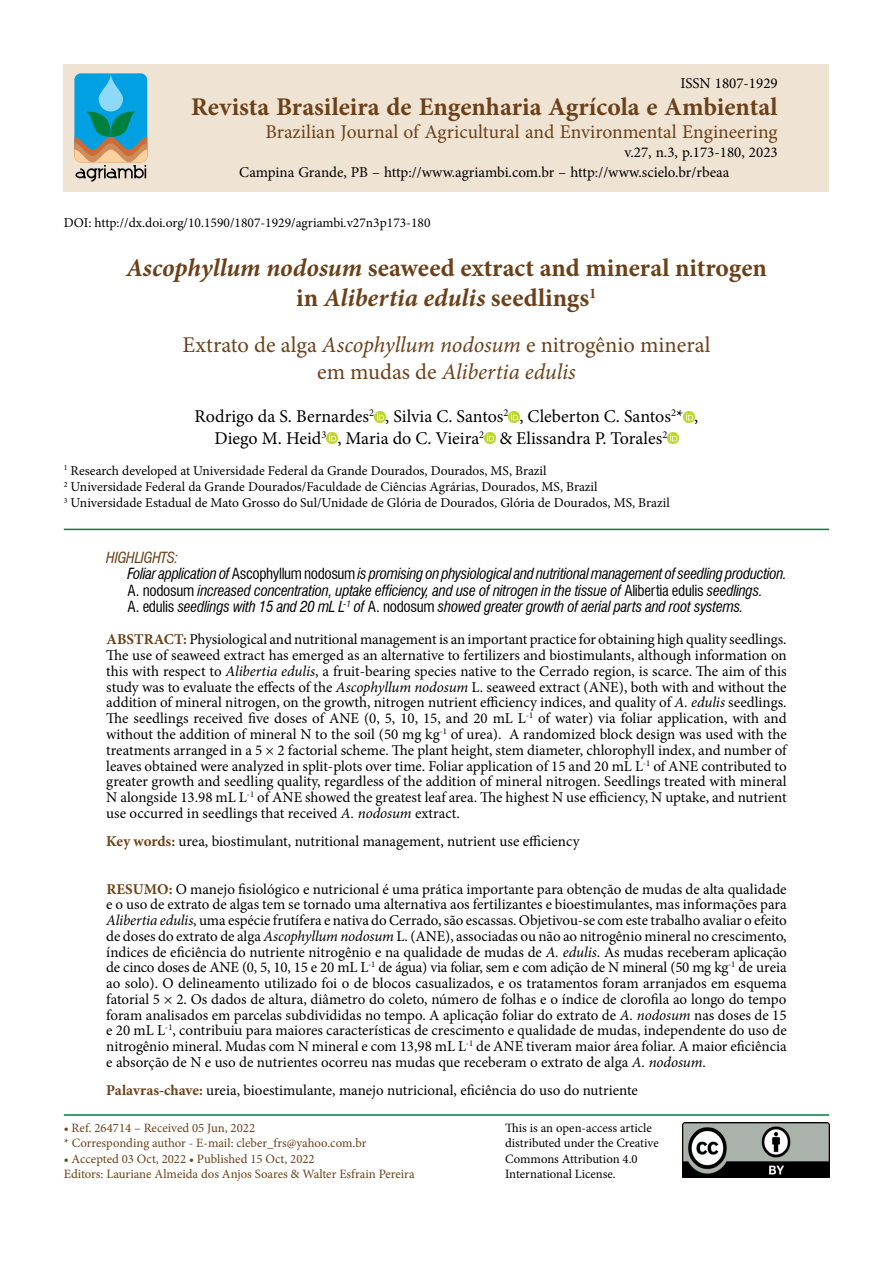
<style>
.page{position:relative;width:893px;height:1263px;background:#fff}
.page>*{position:absolute;margin:0;border:0;box-sizing:border-box;transform-origin:0 0}
.t1{font:700 25.5px/30.6px "Minion Pro";letter-spacing:-.005em;color:#6c4119;text-align:center}
.t2{font:22.5px/27px "Minion Pro";color:#6c4119;text-align:center}
.t3{font:19.5px "Minion Pro";color:#6c4119}
.t4{font:18px/21.6px "Minion Pro";color:#000}
.t5{font:15px/15.8px "Minion Pro";color:#000;text-align:justify}
.t6{font:italic condensed 15px/16.5px "Swiss 721 BT";letter-spacing:-.02em;color:#000}
.t7{font:13.5px/16.2px "Minion Pro";color:#000}
.t8{font:12.75px/15.3px "Minion Pro";color:#6c4119}
.t9{font:12.75px/15.3px "Minion Pro";color:#000}
.s1{font-style:italic}
.s2{color:#6c4119}
.s3{font-style:normal}
.s4{font-weight:700;color:#6c4119}
</style>
<div class="page">
<div style="left:64px;top:64px;width:765px;height:127px;background:#efe3d4"></div>
<img style="left:682px;top:1123px;width:147px;height:55px">
<svg style="left:74px;top:73px;width:73px;height:109px;background:#53a2b4"></svg>
<hr style="left:64px;top:1114px;width:765px;height:2px;background:#007f3e">
<svg style="left:374px;top:411px;width:11px;height:11px"></svg>
<svg style="left:508px;top:411px;width:11px;height:11px"></svg>
<svg style="left:683px;top:411px;width:11px;height:11px"></svg>
<svg style="left:326px;top:433px;width:11px;height:11px"></svg>
<svg style="left:484px;top:433px;width:11px;height:11px"></svg>
<svg style="left:667px;top:433px;width:11px;height:11px"></svg>
<hr style="left:64px;top:529px;width:765px;height:1px;background:#007f3e">
<p class="t5" style="left:680px;top:76px;width:99px">ISSN 1807-1929</p>
<h1 class="t1" style="left:191px;top:91px;width:588px">Revista Brasileira de Engenharia Agrícola e Ambiental</h1>
<h3 class="t3" style="left:265px;top:119px;width:514px">Brazilian Journal of Agricultural and Environmental Engineering</h3>
<p class="t5" style="left:624px;top:145px;width:155px">v.27, n.3, p.173-180, 2023</p>
<p class="t5" style="left:239px;top:164px;width:492px">Campina Grande, PB – http://www.agriambi.com.br – http://www.scielo.br/rbeaa</p>
<p class="t7" style="left:64px;top:215px;width:368px">DOI: http://dx.doi.org/10.1590/1807-1929/agriambi.v27n3p173-180</p>
<h1 class="t1" style="left:126px;top:252px;width:642px"><span class="s1">Ascophyllum nodosum</span> seaweed extract and mineral nitrogen in <span class="s1">Alibertia edulis</span> seedlings<sup>1</sup></h1>
<h2 class="t2" style="left:183px;top:332px;width:529px">Extrato de alga <span class="s1">Ascophyllum nodosum</span> e nitrogênio mineral em mudas de <span class="s1">Alibertia edulis</span></h2>
<p class="t4" style="left:215px;top:406px;width:485px;text-indent:-20px">Rodrigo da S. Bernardes<sup>2</sup> , Silvia C. Santos<sup>2</sup> , Cleberton C. Santos<sup>2</sup>* ,<br>Diego M. Heid<sup>3</sup> , Maria do C. Vieira<sup>2</sup> &amp; Elissandra P. Torales<sup>2</sup></p>
<p class="t7" style="left:64px;top:463px;width:608px"><sup>1</sup> Research developed at Universidade Federal da Grande Dourados, Dourados, MS, Brazil<br><sup>2</sup> Universidade Federal da Grande Dourados/Faculdade de Ciências Agrárias, Dourados, MS, Brazil<br><sup>3</sup> Universidade Estadual de Mato Grosso do Sul/Unidade de Glória de Dourados, Glória de Dourados, MS, Brazil</p>
<p class="t6" style="left:128px;top:549px;width:661px;text-indent:-21px"><span class="s2">HIGHLIGHTS:<br></span>Foliar application of <span class="s3">Ascophyllum nodosum</span> is promising on physiological and nutritional management of seedling production.<br><span class="s3">A. nodosum</span> increased concentration, uptake efficiency, and use of nitrogen in the tissue of <span class="s3">Alibertia edulis</span> seedlings.<br><span class="s3">A. edulis</span> seedlings with 15 and 20 mL L<sup>-1</sup> of <span class="s3">A. nodosum</span> showed greater growth of aerial parts and root systems.</p>
<p class="t5" style="left:106px;top:632px;width:682px"><span class="s4">ABSTRACT:</span> Physiological and nutritional management is an important practice for obtaining high quality seedlings.<br>The use of seaweed extract has emerged as an alternative to fertilizers and biostimulants, although information on this with respect to <span class="s1">Alibertia edulis</span>, a fruit-bearing species native to the Cerrado region, is scarce. The aim of this study was to evaluate the effects of the <span class="s1">Ascophyllum nodosum</span> L. seaweed extract (ANE), both with and without the addition of mineral nitrogen, on the growth, nitrogen nutrient efficiency indices, and quality of <span class="s1">A. edulis</span> seedlings.<br>The seedlings received five doses of ANE (0, 5, 10, 15, and 20 mL L<sup>-1</sup> of water) via foliar application, with and without the addition of mineral N to the soil (50 mg kg<sup>-1</sup> of urea). A randomized block design was used with the treatments arranged in a 5 × 2 factorial scheme. The plant height, stem diameter, chlorophyll index, and number of leaves obtained were analyzed in split-plots over time. Foliar application of 15 and 20 mL L<sup>-1</sup> of ANE contributed to greater growth and seedling quality, regardless of the addition of mineral nitrogen. Seedlings treated with mineral N alongside 13.98 mL L<sup>-1</sup> of ANE showed the greatest leaf area. The highest N use efficiency, N uptake, and nutrient use occurred in seedlings that received <span class="s1">A. nodosum</span> extract.</p>
<p class="t5" style="left:106px;top:834px;width:475px"><span class="s4">Key words:</span> urea, biostimulant, nutritional management, nutrient use efficiency</p>
<p class="t5" style="left:106px;top:881px;width:682px"><span class="s4">RESUMO:</span> O manejo fisiológico e nutricional é uma prática importante para obtenção de mudas de alta qualidade e o uso de extrato de algas tem se tornado uma alternativa aos fertilizantes e bioestimulantes, mas informações para <span class="s1">Alibertia edulis</span>, uma espécie frutífera e nativa do Cerrado, são escassas. Objetivou-se com este trabalho avaliar o efeito de doses do extrato de alga <span class="s1">Ascophyllum nodosum</span> L. (ANE), associadas ou não ao nitrogênio mineral no crescimento, índices de eficiência do nutriente nitrogênio e na qualidade de mudas de <span class="s1">A. edulis</span>. As mudas receberam aplicação de cinco doses de ANE (0, 5, 10, 15 e 20 mL L<sup>-1</sup> de água) via foliar, sem e com adição de N mineral (50 mg kg<sup>-1</sup> de ureia ao solo). O delineamento utilizado foi o de blocos casualizados, e os tratamentos foram arranjados em esquema fatorial 5 × 2. Os dados de altura, diâmetro do coleto, número de folhas e o índice de clorofila ao longo do tempo foram analisados em parcelas subdivididas no tempo. A aplicação foliar do extrato de <span class="s1">A. nodosum</span> nas doses de 15 e 20 mL L<sup>-1</sup>, contribuiu para maiores características de crescimento e qualidade de mudas, independente do uso de nitrogênio mineral. Mudas com N mineral e com 13,98 mL L<sup>-1</sup> de ANE tiveram maior área foliar. A maior eficiência e absorção de N e uso de nutrientes ocorreu nas mudas que receberam o extrato de alga <span class="s1">A. nodosum</span>.</p>
<p class="t5" style="left:106px;top:1083px;width:533px"><span class="s4">Palavras-chave:</span> ureia, bioestimulante, manejo nutricional, eficiência do uso do nutriente</p>
<p class="t8" style="left:64px;top:1120px;width:304px">• Ref. 264714 – Received 05 Jun, 2022<br>* Corresponding author - E-mail: cleber_frs@yahoo.com.br</p>
<p class="t8" style="left:64px;top:1151px;width:352px">• Accepted 03 Oct, 2022 • Published 15 Oct, 2022<br>Editors: Lauriane Almeida dos Anjos Soares &amp; Walter Esfrain Pereira</p>
<p class="t9" style="left:505px;top:1120px;width:155px">This is an open-access article distributed under the Creative<br>Commons Attribution 4.0<br>International License.</p>
</div>
